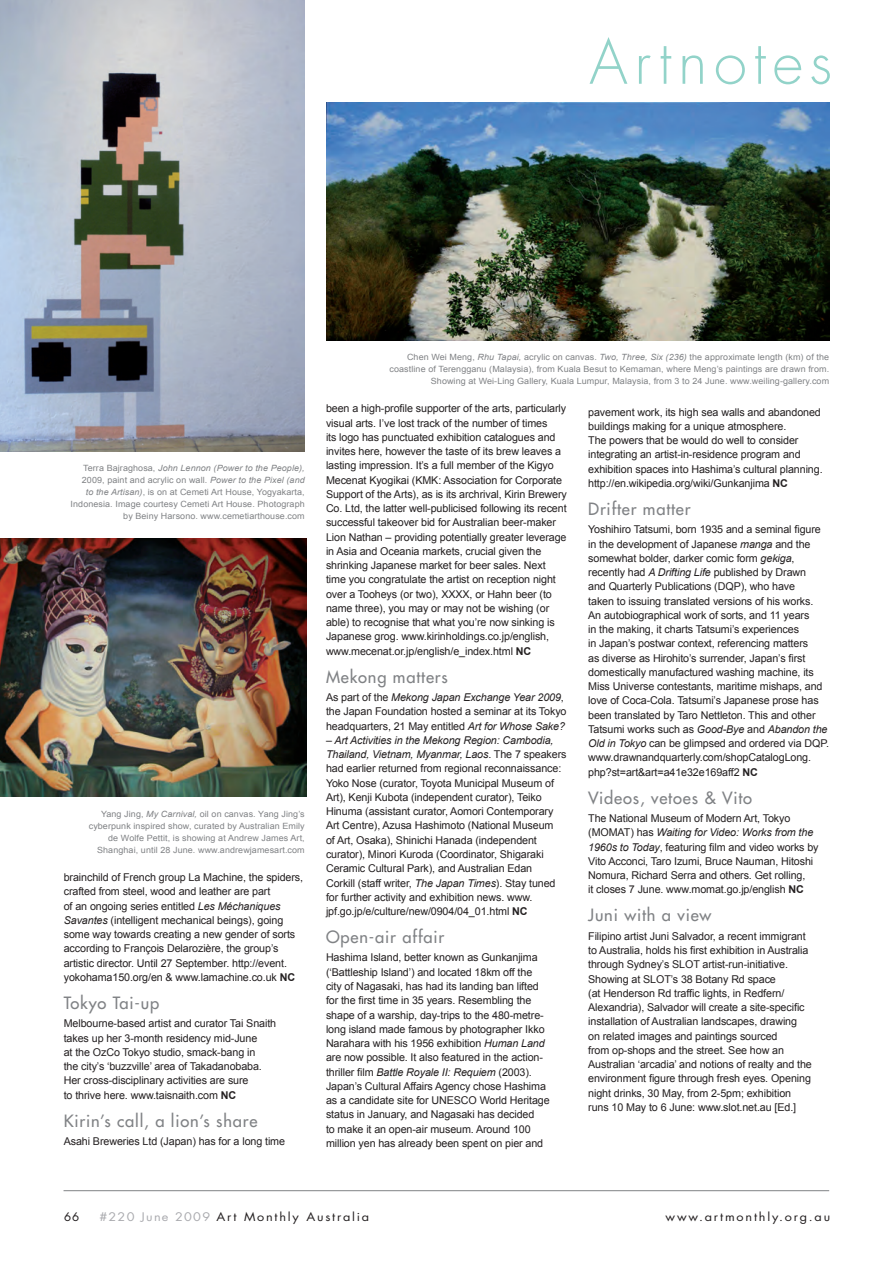
<style>
.page{position:relative;width:893px;height:1263px;background:#fff}
.page>*{position:absolute;margin:0;border:0;box-sizing:border-box;transform-origin:0 0}
.t1{font:300 60px "Futura";letter-spacing:.11em;color:#92d3c9}
.t2{font:16.5px "Futura";letter-spacing:.05em;color:#808285}
.t3{font:11.55px "Futura";letter-spacing:.14em;color:#231f20;scale:1.1 1}
.t4{font:11.55px "Futura";letter-spacing:.14em;color:#231f20}
.t5{font:10.8px/14.2px "Arial";letter-spacing:-.01em;color:#231f20}
.t6{font:8.55px/12px "Arial";letter-spacing:.01em;color:#808285;text-align:right;scale:1.05 1}
.s1{font-style:italic}
.s2{font-weight:700}
.s3{color:#aaabaf}
</style>
<div class="page">
<hr style="left:64px;top:1190px;width:765px;height:1px;background:#808285">
<img style="left:0;top:0;width:305px;height:452px">
<img style="left:326px;top:102px;width:503px;height:238px">
<img style="left:0;top:539px;width:306px;height:258px">
<h1 class="t1" style="left:589px;top:23px;width:244px">Artnotes</h1>
<p class="t6" style="left:71px;top:463px;width:224px">Terra Bajraghosa, <span class="s1">John Lennon (Power to the People), </span>2009, paint and acrylic on wall. <span class="s1">Power to the Pixel (and<br>to the Artisan)</span>, is on at Cemeti Art House, Yogyakarta, Indonesia. Image courtesy Cemeti Art House. Photograph by Beiny Harsono. www.cemetiarthouse.com</p>
<p class="t6" style="left:89px;top:808px;width:207px">Yang Jing, <span class="s1">My Carnival,</span> oil on canvas. Yang Jing’s cyberpunk inspired show, curated by Australian Emily de Wolfe Pettit, is showing at Andrew James Art, Shanghai, until 28 June. www.andrewjamesart.com</p>
<p class="t5" style="left:64px;top:870px;width:241px">brainchild of French group La Machine, the spiders, crafted from steel, wood and leather are part<br>of an ongoing series entitled <span class="s1">Les Méchaniques Savantes</span> (intelligent mechanical beings), going some way towards creating a new gender of sorts according to François Delarozière, the group’s artistic director. Until 27 September. http://event. yokohama150.org/en &amp; www.lamachine.co.uk <span class="s2">NC</span></p>
<h2 class="t2" style="left:64px;top:992px;width:97px">Tokyo Tai-up</h2>
<p class="t5" style="left:64px;top:1017px;width:214px">Melbourne-based artist and curator Tai Snaith takes up her 3-month residency mid-June<br>at the OzCo Tokyo studio, smack-bang in<br>the city’s ‘buzzville’ area of Takadanobaba.<br>Her cross-disciplinary activities are sure<br>to thrive here. www.taisnaith.com <span class="s2">NC</span></p>
<h2 class="t2" style="left:64px;top:1110px;width:195px">Kirin’s call, a lion’s share</h2>
<p class="t5" style="left:64px;top:1134px;width:223px">Asahi Breweries Ltd (Japan) has for a long time</p>
<p class="t6" style="left:390px;top:351px;width:420px">Chen Wei Meng, <span class="s1">Rhu Tapai,</span> acrylic on canvas. <span class="s1">Two, Three, Six (236)</span> the approximate length (km) of the coastline of Terengganu (Malaysia), from Kuala Besut to Kemaman, where Meng’s paintings are drawn from.<br>Showing at Wei-Ling Gallery, Kuala Lumpur, Malaysia, from 3 to 24 June. www.weiling-gallery.com</p>
<p class="t5" style="left:326px;top:402px;width:242px">been a high-profile supporter of the arts, particularly visual arts. I’ve lost track of the number of times<br>its logo has punctuated exhibition catalogues and invites here, however the taste of its brew leaves a lasting impression. It’s a full member of the Kigyo Mecenat Kyogikai (KMK: Association for Corporate Support of the Arts), as is its archrival, Kirin Brewery Co. Ltd, the latter well-publicised following its recent successful takeover bid for Australian beer-maker Lion Nathan – providing potentially greater leverage in Asia and Oceania markets, crucial given the shrinking Japanese market for beer sales. Next time you congratulate the artist on reception night over a Tooheys (or two), XXXX, or Hahn beer (to name three), you may or may not be wishing (or able) to recognise that what you’re now sinking is Japanese grog. www.kirinholdings.co.jp/english, www.mecenat.or.jp/english/e_index.html <span class="s2">NC</span></p>
<h2 class="t2" style="left:326px;top:666px;width:123px">Mekong matters</h2>
<p class="t5" style="left:326px;top:690px;width:242px">As part of the <span class="s1">Mekong Japan Exchange Year 2009</span>, the Japan Foundation hosted a seminar at its Tokyo headquarters, 21 May entitled <span class="s1">Art for Whose Sake?</span></p>
<p class="t5" style="left:326px;top:733px;width:242px"><span class="s1">– Art Activities in the Mekong Region: Cambodia, Thailand, Vietnam, Myanmar, Laos</span>. The 7 speakers had earlier returned from regional reconnaissance:<br>Yoko Nose (curator, Toyota Municipal Museum of Art), Kenji Kubota (independent curator), Teiko Hinuma (assistant curator, Aomori Contemporary Art Centre), Azusa Hashimoto (National Museum<br>of Art, Osaka), Shinichi Hanada (independent curator), Minori Kuroda (Coordinator, Shigaraki Ceramic Cultural Park), and Australian Edan<br>Corkill (staff writer, <span class="s1">The Japan Times</span>). Stay tuned for further activity and exhibition news. www. jpf.go.jp/e/culture/new/0904/04_01.html <span class="s2">NC</span></p>
<h2 class="t2" style="left:326px;top:926px;width:120px">Open-air affair</h2>
<p class="t5" style="left:326px;top:951px;width:225px">Hashima Island, better known as Gunkanjima (‘Battleship Island’) and located 18km off the city of Nagasaki, has had its landing ban lifted for the first time in 35 years. Resembling the shape of a warship, day-trips to the 480-metre&shy;long island made famous by photographer Ikko Narahara with his 1956 exhibition <span class="s1">Human Land </span>are now possible. It also featured in the action&shy;thriller film <span class="s1">Battle Royale II: Requiem</span> (2003).<br>Japan’s Cultural Affairs Agency chose Hashima as a candidate site for UNESCO World Heritage status in January, and Nagasaki has decided<br>to make it an open-air museum. Around 100 million yen has already been spent on pier and</p>
<p class="t5" style="left:588px;top:405px;width:236px">pavement work, its high sea walls and abandoned buildings making for a unique atmosphere.<br>The powers that be would do well to consider integrating an artist-in-residence program and exhibition spaces into Hashima’s cultural planning. http://en.wikipedia.org/wiki/Gunkanjima <span class="s2">NC</span></p>
<h2 class="t2" style="left:588px;top:498px;width:104px">Drifter matter</h2>
<p class="t5" style="left:588px;top:522px;width:242px">Yoshihiro Tatsumi, born 1935 and a seminal figure in the development of Japanese <span class="s1">manga</span> and the somewhat bolder, darker comic form <span class="s1">gekiga</span>, recently had <span class="s1">A Drifting Life</span> published by Drawn<br>and Quarterly Publications (DQP), who have<br>taken to issuing translated versions of his works.<br>An autobiographical work of sorts, and 11 years<br>in the making, it charts Tatsumi’s experiences<br>in Japan’s postwar context, referencing matters<br>as diverse as Hirohito’s surrender, Japan’s first domestically manufactured washing machine, its Miss Universe contestants, maritime mishaps, and love of Coca-Cola. Tatsumi’s Japanese prose has been translated by Taro Nettleton. This and other Tatsumi works such as <span class="s1">Good-Bye</span> and <span class="s1">Abandon the Old in Tokyo</span> can be glimpsed and ordered via DQP. www.drawnandquarterly.com/shopCatalogLong. php?st=art&amp;art=a41e32e169aff2 <span class="s2">NC</span></p>
<h2 class="t2" style="left:588px;top:787px;width:165px">Videos, vetoes &amp; Vito</h2>
<p class="t5" style="left:588px;top:811px;width:232px">The National Museum of Modern Art, Tokyo (MOMAT) has <span class="s1">Waiting for Video: Works from the 1960s to Today</span>, featuring film and video works by Vito Acconci, Taro Izumi, Bruce Nauman, Hitoshi Nomura, Richard Serra and others. Get rolling,<br>it closes 7 June. www.momat.go.jp/english <span class="s2">NC</span></p>
<h2 class="t2" style="left:588px;top:904px;width:125px">Juni with a view</h2>
<p class="t5" style="left:588px;top:929px;width:225px">Filipino artist Juni Salvador, a recent immigrant to Australia, holds his first exhibition in Australia through Sydney’s SLOT artist-run-initiative.<br>Showing at SLOT’s 38 Botany Rd space<br>(at Henderson Rd traffic lights, in Redfern/ Alexandria), Salvador will create a site-specific installation of Australian landscapes, drawing<br>on related images and paintings sourced<br>from op-shops and the street. See how an Australian ‘arcadia’ and notions of realty and the environment figure through fresh eyes. Opening night drinks, 30 May, from 2-5pm; exhibition runs 10 May to 6 June: www.slot.net.au [Ed.]</p>
<p class="t4" style="left:64px;top:1208px;width:17px">66</p>
<p class="t3" style="left:99px;top:1208px;width:247px"><span class="s3">#220 June 2009</span> Art Monthly Australia</p>
<p class="t3" style="left:666px;top:1208px;width:151px">www.artmonthly.org.au</p>
</div>
